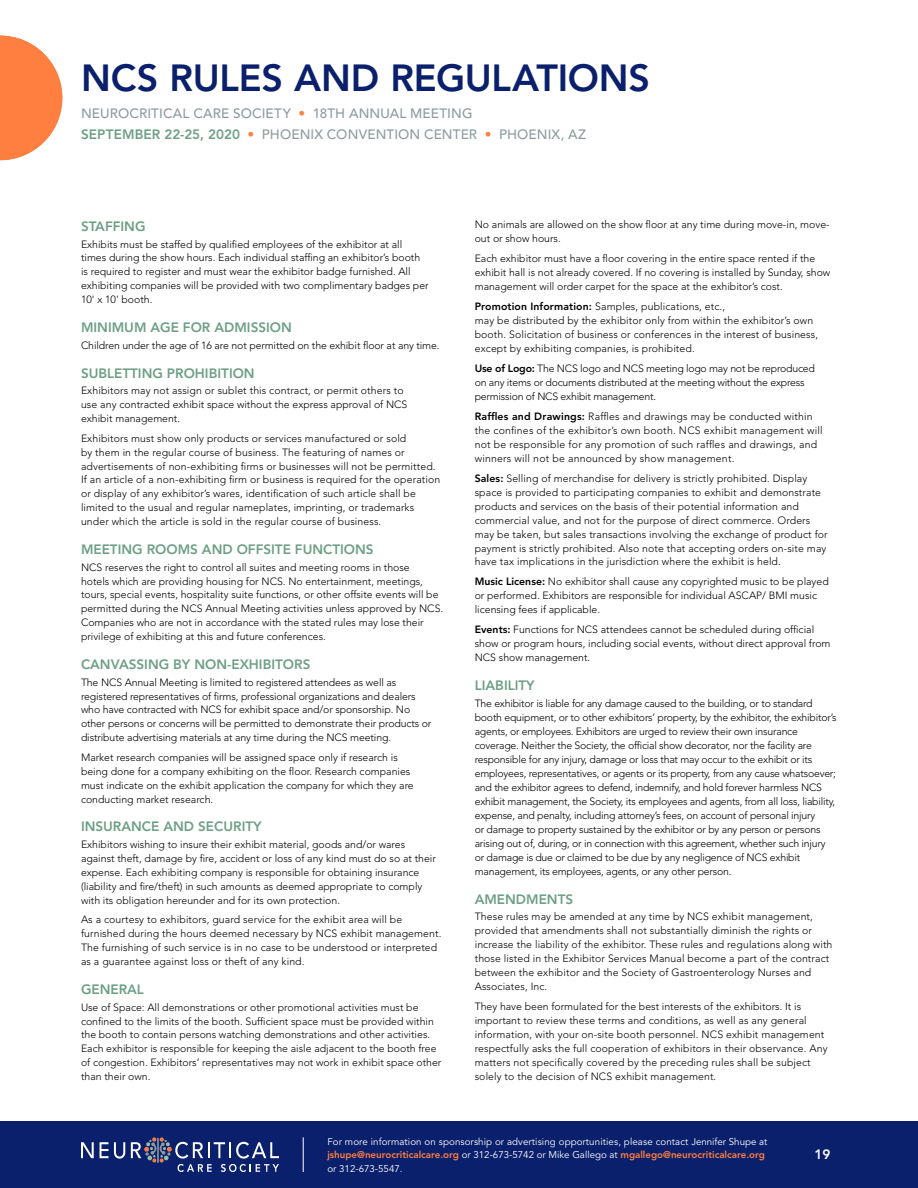
<style>
.page{position:relative;width:918px;height:1188px;background:#fff}
.page>*{position:absolute;margin:0;border:0;box-sizing:border-box;transform-origin:0 0}
.t1{font:800 37.5px "Avenir LT Std";letter-spacing:-.005em;color:#0b206c}
.R_R_Subhead{font:800 13.5px "Avenir LT Std";color:#6e9f87}
.t2{font:500 13.5px/21px "Avenir LT Std";letter-spacing:.01em;color:#8c9c9d}
.t3{font:800 13.5px "Avenir LT Std";color:#fff}
.R_R_Copy{font:300 10.5px/14px "Avenir LT Std";color:#000}
.R_R_Copy_Last{font:300 10.5px/13.8px "Avenir LT Std";color:#000}
.R_R_Copy_Last-2{font:300 10.5px/14px "Avenir LT Std";letter-spacing:-.02em;color:#000}
.R_R_Copy-2{font:300 10.5px/14px "Avenir LT Std";letter-spacing:.02em;color:#000}
.R_R_Copy-3{font:300 10.5px/14px "Avenir LT Std";letter-spacing:-.02em;color:#000}
.t4{font:9.75px/13.5px "Avenir LT Std";letter-spacing:.01em;color:#fff}
.s1{color:#ff7f41}
.s2{font-weight:800;color:#6e9f87}
.s3{font-weight:800}
.s4{font-weight:800;color:#ff7f41}
</style>
<div class="page">
<div style="left:0;top:1121px;width:918px;height:67px;background:#0b206c"></div>
<svg style="left:81px;top:1142px;width:13px;height:16px"></svg>
<svg style="left:100px;top:1142px;width:8px;height:16px"></svg>
<svg style="left:114px;top:1142px;width:11px;height:17px"></svg>
<svg style="left:131px;top:1137px;width:148px;height:35px"></svg>
<hr style="left:303px;top:1137px;width:1px;height:35px;background:#fff">
<svg style="left:0;top:36px;width:62px;height:124px"></svg>
<p class="t1" style="left:81px;top:56px;width:570px">NCS RULES AND REGULATIONS</p>
<p class="t2" style="left:81px;top:104px;width:507px">NEUROCRITICAL CARE SOCIETY <span class="s1">•</span> 18TH ANNUAL MEETING<br><span class="s2">SEPTEMBER 22-25, 2020</span> <span class="s1">•</span> PHOENIX CONVENTION CENTER <span class="s1">•</span> PHOENIX, AZ</p>
<p class="R_R_Subhead" style="left:81px;top:218px;width:66px">STAFFING</p>
<p class="R_R_Copy_Last" style="left:81px;top:237px;width:349px">Exhibits must be staffed by qualified employees of the exhibitor at all times during the show hours. Each individual staffing an exhibitor’s booth is required to register and must wear the exhibitor badge furnished. All exhibiting companies will be provided with two complimentary badges per 10' x 10' booth.</p>
<p class="R_R_Subhead" style="left:81px;top:319px;width:212px">MINIMUM AGE FOR ADMISSION</p>
<p class="R_R_Copy_Last" style="left:81px;top:338px;width:360px">Children under the age of 16 are not permitted on the exhibit floor at any time.</p>
<p class="R_R_Subhead" style="left:81px;top:365px;width:175px">SUBLETTING PROHIBITION</p>
<p class="R_R_Copy" style="left:81px;top:384px;width:328px">Exhibitors may not assign or sublet this contract, or permit others to use any contracted exhibit space without the express approval of NCS exhibit management.</p>
<p class="R_R_Copy_Last" style="left:81px;top:431px;width:361px">Exhibitors must show only products or services manufactured or sold<br>by them in the regular course of business. The featuring of names or advertisements of non-exhibiting firms or businesses will not be permitted.<br>If an article of a non-exhibiting firm or business is required for the operation or display of any exhibitor’s wares, identification of such article shall be limited to the usual and regular nameplates, imprinting, or trademarks under which the article is sold in the regular course of business.</p>
<p class="R_R_Subhead" style="left:81px;top:541px;width:294px">MEETING ROOMS AND OFFSITE FUNCTIONS</p>
<p class="R_R_Copy_Last" style="left:81px;top:560px;width:364px">NCS reserves the right to control all suites and meeting rooms in those<br>hotels which are providing housing for NCS. No entertainment, meetings, tours, special events, hospitality suite functions, or other offsite events will be permitted during the NCS Annual Meeting activities unless approved by NCS.<br>Companies who are not in accordance with the stated rules may lose their privilege of exhibiting at this and future conferences.</p>
<p class="R_R_Subhead" style="left:81px;top:656px;width:231px">CANVASSING BY NON-EXHIBITORS</p>
<p class="R_R_Copy" style="left:81px;top:675px;width:352px">The NCS Annual Meeting is limited to registered attendees as well as registered representatives of firms, professional organizations and dealers who have contracted with NCS for exhibit space and/or sponsorship. No other persons or concerns will be permitted to demonstrate their products or distribute advertising materials at any time during the NCS meeting.</p>
<p class="R_R_Copy_Last" style="left:81px;top:750px;width:334px">Market research companies will be assigned space only if research is being done for a company exhibiting on the floor. Research companies must indicate on the exhibit application the company for which they are conducting market research.</p>
<p class="R_R_Subhead" style="left:81px;top:819px;width:182px">INSURANCE AND SECURITY</p>
<p class="R_R_Copy" style="left:81px;top:838px;width:356px">Exhibitors wishing to insure their exhibit material, goods and/or wares against theft, damage by fire, accident or loss of any kind must do so at their expense. Each exhibiting company is responsible for obtaining insurance (liability and fire/theft) in such amounts as deemed appropriate to comply with its obligation hereunder and for its own protection.</p>
<p class="R_R_Copy_Last" style="left:81px;top:913px;width:362px">As a courtesy to exhibitors, guard service for the exhibit area will be furnished during the hours deemed necessary by NCS exhibit management.<br>The furnishing of such service is in no case to be understood or interpreted as a guarantee against loss or theft of any kind.</p>
<p class="R_R_Subhead" style="left:81px;top:981px;width:65px">GENERAL</p>
<p class="R_R_Copy" style="left:81px;top:1000px;width:362px">Use of Space: All demonstrations or other promotional activities must be confined to the limits of the booth. Sufficient space must be provided within the booth to contain persons watching demonstrations and other activities.<br>Each exhibitor is responsible for keeping the aisle adjacent to the booth free of congestion. Exhibitors’ representatives may not work in exhibit space other than their own.</p>
<p class="R_R_Copy" style="left:475px;top:218px;width:356px">No animals are allowed on the show floor at any time during move-in, move&shy;out or show hours.</p>
<p class="R_R_Copy" style="left:475px;top:252px;width:357px">Each exhibitor must have a floor covering in the entire space rented if the exhibit hall is not already covered. If no covering is installed by Sunday, show management will order carpet for the space at the exhibitor’s cost.</p>
<p class="R_R_Copy" style="left:475px;top:300px;width:345px"><span class="s3">Promotion Information:</span> Samples, publications, etc.,<br>may be distributed by the exhibitor only from within the exhibitor’s own booth. Solicitation of business or conferences in the interest of business, except by exhibiting companies, is prohibited.</p>
<p class="R_R_Copy-3" style="left:475px;top:361px;width:342px"><span class="s3">Use of Logo:</span> The NCS logo and NCS meeting logo may not be reproduced on any items or documents distributed at the meeting without the express permission of NCS exhibit management.</p>
<p class="R_R_Copy-2" style="left:475px;top:409px;width:349px"><span class="s3">Raffles and Drawings:</span> Raffles and drawings may be conducted within the confines of the exhibitor’s own booth. NCS exhibit management will not be responsible for any promotion of such raffles and drawings, and winners will not be announced by show management.</p>
<p class="R_R_Copy" style="left:475px;top:471px;width:354px"><span class="s3">Sales:</span> Selling of merchandise for delivery is strictly prohibited. Display space is provided to participating companies to exhibit and demonstrate products and services on the basis of their potential information and commercial value, and not for the purpose of direct commerce. Orders may be taken, but sales transactions involving the exchange of product for payment is strictly prohibited. Also note that accepting orders on-site may have tax implications in the jurisdiction where the exhibit is held.</p>
<p class="R_R_Copy" style="left:475px;top:575px;width:356px"><span class="s3">Music License:</span> No exhibitor shall cause any copyrighted music to be played or performed. Exhibitors are responsible for individual ASCAP/ BMI music licensing fees if applicable.</p>
<p class="R_R_Copy_Last" style="left:475px;top:623px;width:357px"><span class="s3">Events:</span> Functions for NCS attendees cannot be scheduled during official show or program hours, including social events, without direct approval from<br>NCS show management.</p>
<p class="R_R_Subhead" style="left:475px;top:677px;width:62px">LIABILITY</p>
<p class="R_R_Copy_Last-2" style="left:475px;top:697px;width:363px">The exhibitor is liable for any damage caused to the building, or to standard booth equipment, or to other exhibitors’ property, by the exhibitor, the exhibitor’s agents, or employees. Exhibitors are urged to review their own insurance coverage. Neither the Society, the official show decorator, nor the facility are responsible for any injury, damage or loss that may occur to the exhibit or its employees, representatives, or agents or its property, from any cause whatsoever; and the exhibitor agrees to defend, indemnify, and hold forever harmless NCS exhibit management, the Society, its employees and agents, from all loss, liability, expense, and penalty, including attorney’s fees, on account of personal injury<br>or damage to property sustained by the exhibitor or by any person or persons arising out of, during, or in connection with this agreement, whether such injury or damage is due or claimed to be due by any negligence of NCS exhibit management, its employees, agents, or any other person.</p>
<p class="R_R_Subhead" style="left:475px;top:891px;width:100px">AMENDMENTS</p>
<p class="R_R_Copy" style="left:475px;top:910px;width:359px">These rules may be amended at any time by NCS exhibit management, provided that amendments shall not substantially diminish the rights or increase the liability of the exhibitor. These rules and regulations along with those listed in the Exhibitor Services Manual become a part of the contract between the exhibitor and the Society of Gastroenterology Nurses and Associates, Inc.</p>
<p class="R_R_Copy" style="left:475px;top:1000px;width:354px">They have been formulated for the best interests of the exhibitors. It is important to review these terms and conditions, as well as any general information, with your on-site booth personnel. NCS exhibit management respectfully asks the full cooperation of exhibitors in their observance. Any matters not specifically covered by the preceding rules shall be subject solely to the decision of NCS exhibit management.</p>
<p class="t4" style="left:327px;top:1135px;width:442px">For more information on sponsorship or advertising opportunities, please contact Jennifer Shupe at <span class="s4">jshupe@neurocriticalcare.org</span> or 312-673-5742 or Mike Gallego at <span class="s4">mgallego@neurocriticalcare.org </span>or 312-673-5547.</p>
<p class="t3" style="left:814px;top:1146px;width:17px">19</p>
</div>
